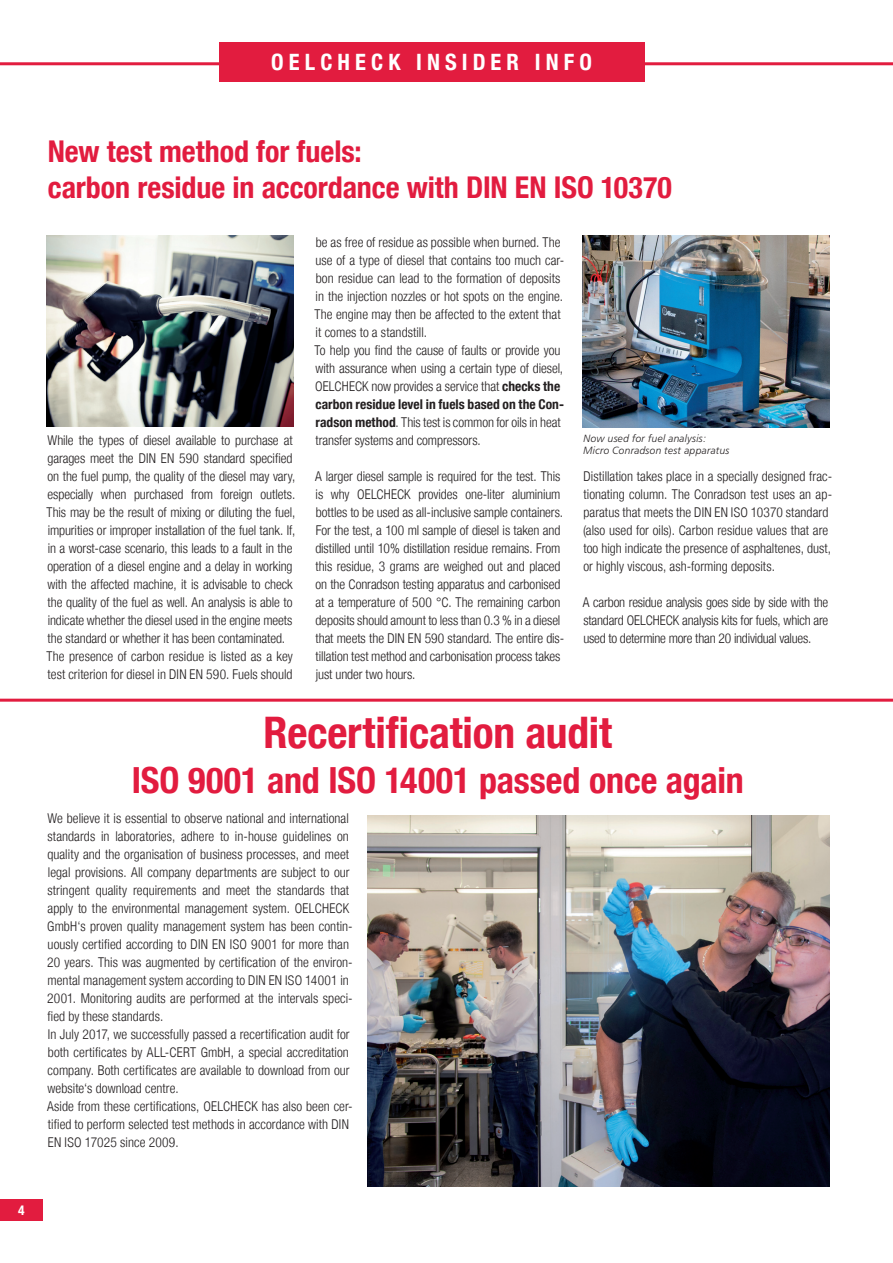
<style>
.page{position:relative;width:893px;height:1263px;background:#fff}
.page>*{position:absolute;margin:0;border:0;box-sizing:border-box;transform-origin:0 0}
.t1{font:700 condensed 43.5px "Helvetica Neue LT";letter-spacing:-.005em;color:#e21c3f}
.t2{font:700 condensed 36px "Helvetica Neue LT";letter-spacing:-.005em;color:#e21c3f}
.t3{font:700 condensed 30px/36px "Helvetica Neue LT";color:#e21c3f}
.t4{font:700 condensed 22.5px "Helvetica Neue LT";letter-spacing:.225em;color:#fff}
.t5{font:300 condensed 13.5px/18px "Helvetica Neue LT";color:#231f20}
.t6{font:700 condensed 13.5px "Helvetica Neue LT";color:#fff}
.t7{font:10.5px/12.6px "Humanist 777 BT Light Italic B";letter-spacing:.01em;color:#231f20}
.s1{font-weight:700}
</style>
<div class="page">
<div style="left:0;top:1199px;width:43px;height:21px;background:#e21c3f"></div>
<hr style="left:0;top:62px;width:893px;height:3px;background:#e21c3f">
<div style="left:219px;top:43px;width:425px;height:39px;background:#e21c3f"></div>
<hr style="left:0;top:699px;width:893px;height:3px;background:#e21c3f">
<img style="left:368px;top:815px;width:461px;height:371px">
<img style="left:583px;top:236px;width:246px;height:191px">
<img style="left:47px;top:236px;width:246px;height:191px">
<h3 class="t4" style="left:271px;top:48px;width:322px">OELCHECK INSIDER INFO</h3>
<h3 class="t3" style="left:48px;top:133px;width:626px">New test method for fuels:<br>carbon residue in accordance with DIN EN ISO 10370</h3>
<p class="t5" style="left:47px;top:431px;width:250px">While the types of diesel available to purchase at garages meet the DIN EN 590 standard specified on the fuel pump, the quality of the diesel may vary, especially when purchased from foreign outlets.<br>This may be the result of mixing or diluting the fuel, impurities or improper installation of the fuel tank. If, in a worst-case scenario, this leads to a fault in the operation of a diesel engine and a delay in working with the affected machine, it is advisable to check the quality of the fuel as well. An analysis is able to indicate whether the diesel used in the engine meets the standard or whether it has been contaminated.<br>The presence of carbon residue is listed as a key test criterion for diesel in DIN EN 590. Fuels should</p>
<p class="t5" style="left:314px;top:233px;width:251px">be as free of residue as possible when burned. The use of a type of diesel that contains too much car&shy;bon residue can lead to the formation of deposits in the injection nozzles or hot spots on the engine.<br>The engine may then be affected to the extent that it comes to a standstill.<br>To help you find the cause of faults or provide you with assurance when using a certain type of diesel, OELCHECK now provides a service that <span class="s1">checks the carbon residue level in fuels based on the Con&shy;radson method</span>. This test is common for oils in heat transfer systems and compressors.</p>
<p class="t5" style="left:315px;top:467px;width:251px">A larger diesel sample is required for the test. This is why OELCHECK provides one-liter aluminium bottles to be used as all-inclusive sample containers.<br>For the test, a 100 ml sample of diesel is taken and distilled until 10% distillation residue remains. From this residue, 3 grams are weighed out and placed on the Conradson testing apparatus and carbonised at a temperature of 500 °C. The remaining carbon deposits should amount to less than 0.3 % in a diesel that meets the DIN EN 590 standard. The entire dis&shy;tillation test method and carbonisation process takes just under two hours.</p>
<p class="t7" style="left:583px;top:431px;width:148px">Now used for fuel analysis:<br>Micro Conradson test apparatus</p>
<p class="t5" style="left:583px;top:467px;width:251px">Distillation takes place in a specially designed frac&shy;tionating column. The Conradson test uses an ap&shy;paratus that meets the DIN EN ISO 10370 standard (also used for oils). Carbon residue values that are too high indicate the presence of asphaltenes, dust, or highly viscous, ash-forming deposits.</p>
<p class="t5" style="left:583px;top:593px;width:247px;text-align:justify">A carbon residue analysis goes side by side with the standard OELCHECK analysis kits for fuels, which are used to determine more than 20 individual values.</p>
<h1 class="t1" style="left:264px;top:706px;width:350px">Recertification audit</h1>
<h2 class="t2" style="left:132px;top:759px;width:614px">ISO 9001 and ISO 14001 passed once again</h2>
<p class="t5" style="left:47px;top:809px;width:307px">We believe it is essential to observe national and international standards in laboratories, adhere to in-house guidelines on quality and the organisation of business processes, and meet legal provisions. All company departments are subject to our stringent quality requirements and meet the standards that apply to the environmental management system. OELCHECK GmbH‘s proven quality management system has been contin&shy;uously certified according to DIN EN ISO 9001 for more than 20 years. This was augmented by certification of the environ&shy;mental management system according to DIN EN ISO 14001 in 2001. Monitoring audits are performed at the intervals speci&shy;fied by these standards.<br>In July 2017, we successfully passed a recertification audit for both certificates by ALL-CERT GmbH, a special accreditation company. Both certificates are available to download from our website‘s download centre.<br>Aside from these certifications, OELCHECK has also been cer&shy;tified to perform selected test methods in accordance with DIN EN ISO 17025 since 2009.</p>
<p class="t6" style="left:18px;top:1202px;width:8px">4</p>
</div>
